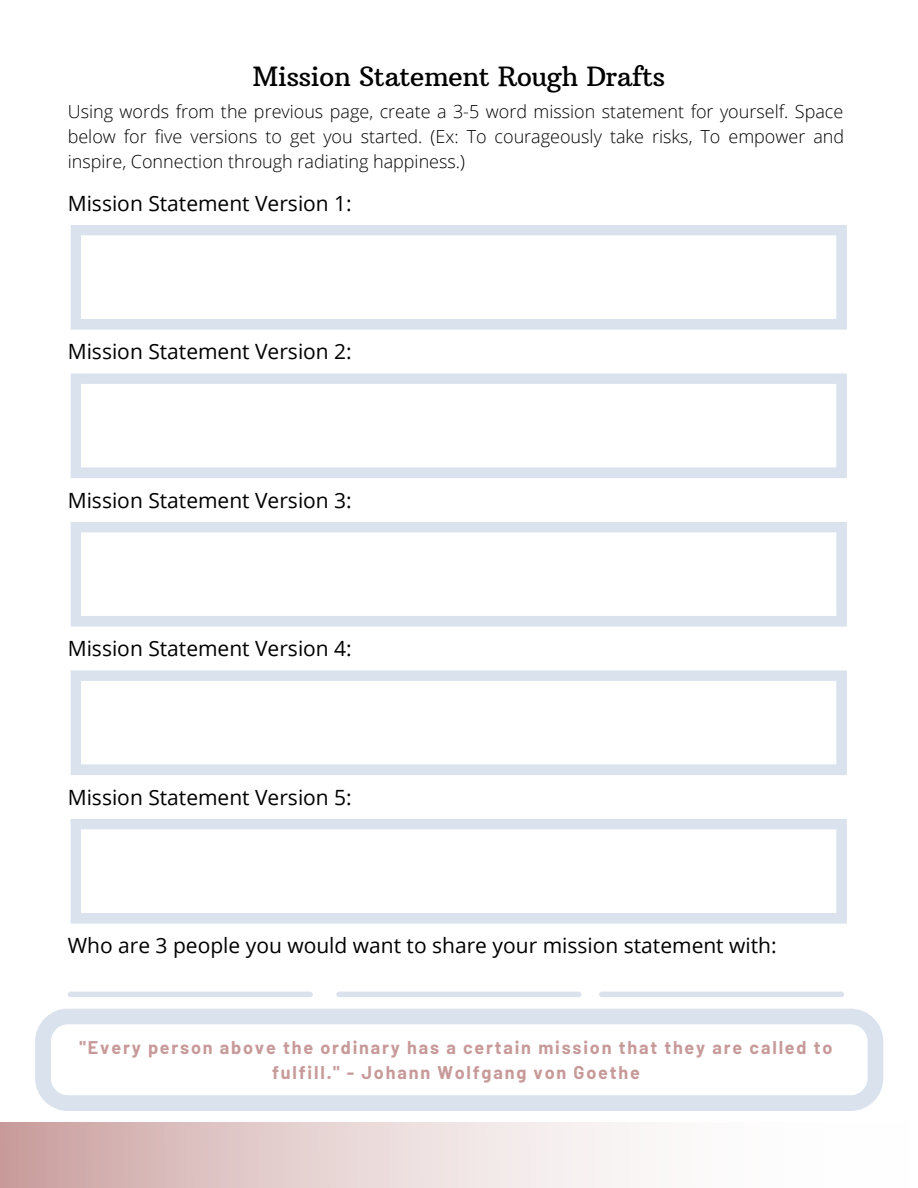
<style>
.page{position:relative;width:918px;height:1188px;background:#fff}
.page>*{position:absolute;margin:0;border:0;box-sizing:border-box;transform-origin:0 0}
.t1{font:27px "Arbutus Slab";letter-spacing:-.02em;color:#000}
.t2{font:21px "Open Sans";color:#000}
.t3{font:300 18px/24.8px "Open Sans";color:#000;text-align:justify}
.t4{font:700 18px/24.8px "Barlow";letter-spacing:.1em;color:#c79a99;text-align:center}
</style>
<div class="page">
<svg style="left:35px;top:1009px;width:848px;height:102px"></svg>
<div style="left:0;top:1123px;width:912px;height:65px;background:linear-gradient(to right,#d0abaa,#fff)"></div>
<svg style="left:71px;top:225px;width:776px;height:105px"></svg>
<svg style="left:71px;top:373px;width:776px;height:105px"></svg>
<svg style="left:71px;top:522px;width:776px;height:105px"></svg>
<svg style="left:71px;top:670px;width:776px;height:105px"></svg>
<svg style="left:71px;top:819px;width:776px;height:105px"></svg>
<div style="left:71px;top:992px;width:239px;height:5px;background:#dae2ee"></div>
<div style="left:339px;top:992px;width:240px;height:5px;background:#dae2ee"></div>
<div style="left:602px;top:992px;width:239px;height:5px;background:#dae2ee"></div>
<p class="t1" style="left:253px;top:59px;width:414px">Mission Statement Rough Drafts</p>
<p class="t3" style="left:68px;top:99px;width:778px">Using words from the previous page, create a 3-5 word mission statement for yourself. Space below for five versions to get you started. (Ex: To courageously take risks, To empower and inspire, Connection through radiating happiness.)</p>
<p class="t2" style="left:68px;top:188px;width:286px">Mission Statement Version 1:</p>
<p class="t2" style="left:68px;top:337px;width:286px">Mission Statement Version 2:</p>
<p class="t2" style="left:68px;top:485px;width:286px">Mission Statement Version 3:</p>
<p class="t2" style="left:68px;top:634px;width:286px">Mission Statement Version 4:</p>
<p class="t2" style="left:68px;top:782px;width:286px">Mission Statement Version 5:</p>
<p class="t2" style="left:68px;top:931px;width:710px">Who are 3 people you would want to share your mission statement with:</p>
<p class="t4" style="left:80px;top:1035px;width:754px">"Every person above the ordinary has a certain mission that they are called to fulfill." - Johann Wolfgang von Goethe</p>
</div>
